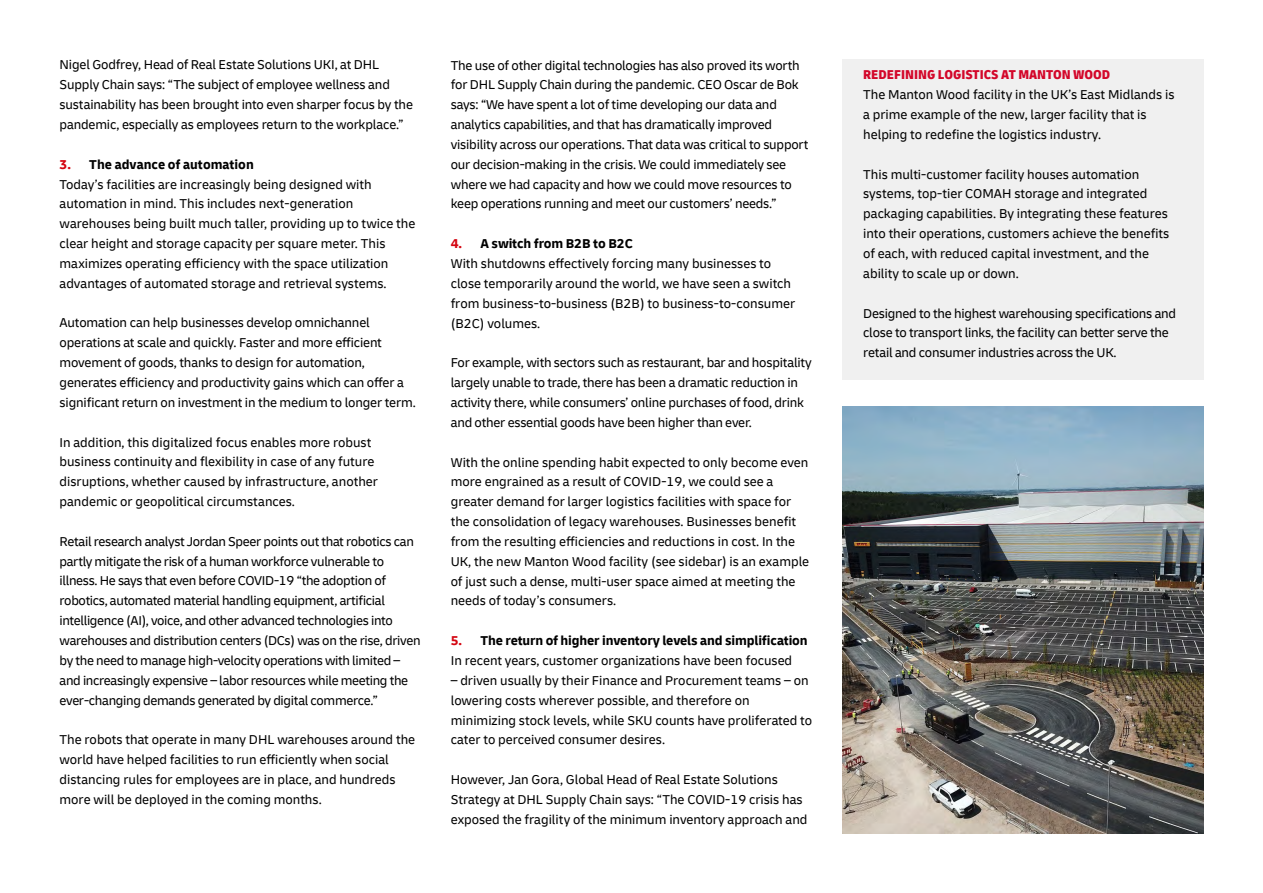
<style>
.page{position:relative;width:1263px;height:893px;background:#fff}
.page>*{position:absolute;margin:0;border:0;box-sizing:border-box;transform-origin:0 0}
.t1{font:13.5px/19.8px "Delivery";color:#000}
.t2{font:13.5px/19.8px "Delivery";letter-spacing:-.025em;color:#000}
.t3{font:13.5px/19.8px "Delivery";letter-spacing:-.02em;color:#000}
.t4{font:900 condensed 13.5px "Delivery";color:#d3072a}
.s1{font-weight:700;color:#d40511}
.s2{font-weight:700}
</style>
<div class="page">
<div style="left:842px;top:60px;width:361px;height:320px;background:#f0f0f0"></div>
<img style="left:842px;top:407px;width:361px;height:426px">
<p class="t1" style="left:60px;top:55px;width:355px">Nigel Godfrey, Head of Real Estate Solutions UKI, at DHL Supply Chain says: “The subject of employee wellness and sustainability has been brought into even sharper focus by the pandemic, especially as employees return to the workplace.”</p>
<p class="t1" style="left:60px;top:154px;width:357px"><span class="s1">3.</span> <span class="s2">The advance of automation<br></span>Today’s facilities are increasingly being designed with automation in mind. This includes next-generation warehouses being built much taller, providing up to twice the clear height and storage capacity per square meter. This maximizes operating efficiency with the space utilization advantages of automated storage and retrieval systems.</p>
<p class="t1" style="left:60px;top:313px;width:358px">Automation can help businesses develop omnichannel operations at scale and quickly. Faster and more efficient movement of goods, thanks to design for automation, generates efficiency and productivity gains which can offer a significant return on investment in the medium to longer term.</p>
<p class="t1" style="left:60px;top:432px;width:320px">In addition, this digitalized focus enables more robust business continuity and flexibility in case of any future disruptions, whether caused by infrastructure, another pandemic or geopolitical circumstances.</p>
<p class="t2" style="left:60px;top:531px;width:363px">Retail research analyst Jordan Speer points out that robotics can partly mitigate the risk of a human workforce vulnerable to illness. He says that even before COVID-19 “the adoption of robotics, automated material handling equipment, artificial intelligence (AI), voice, and other advanced technologies into warehouses and distribution centers (DCs) was on the rise, driven by the need to manage high-velocity operations with limited – and increasingly expensive – labor resources while meeting the ever-changing demands generated by digital commerce.”</p>
<p class="t1" style="left:60px;top:730px;width:357px">The robots that operate in many DHL warehouses around the world have helped facilities to run efficiently when social distancing rules for employees are in place, and hundreds more will be deployed in the coming months.</p>
<p class="t1" style="left:451px;top:55px;width:359px">The use of other digital technologies has also proved its worth for DHL Supply Chain during the pandemic. CEO Oscar de Bok says: “We have spent a lot of time developing our data and analytics capabilities, and that has dramatically improved visibility across our operations. That data was critical to support our decision-making in the crisis. We could immediately see where we had capacity and how we could move resources to keep operations running and meet our customers’ needs.”</p>
<p class="t1" style="left:451px;top:234px;width:346px"><span class="s1">4.</span> <span class="s2">A switch from B2B to B2C<br></span>With shutdowns effectively forcing many businesses to close temporarily around the world, we have seen a switch from business-to-business (B2B) to business-to-consumer (B2C) volumes.</p>
<p class="t1" style="left:451px;top:353px;width:362px">For example, with sectors such as restaurant, bar and hospitality largely unable to trade, there has been a dramatic reduction in activity there, while consumers’ online purchases of food, drink and other essential goods have been higher than ever.</p>
<p class="t1" style="left:451px;top:452px;width:360px">With the online spending habit expected to only become even more engrained as a result of COVID-19, we could see a greater demand for larger logistics facilities with space for the consolidation of legacy warehouses. Businesses benefit from the resulting efficiencies and reductions in cost. In the UK, the new Manton Wood facility (see sidebar) is an example of just such a dense, multi-user space aimed at meeting the needs of today’s consumers.</p>
<p class="t1" style="left:451px;top:631px;width:358px"><span class="s1">5.</span> <span class="s2">The return of higher inventory levels and simplification<br></span>In recent years, customer organizations have been focused</p>
<p class="t1" style="left:451px;top:670px;width:363px">– driven usually by their Finance and Procurement teams – on lowering costs wherever possible, and therefore on minimizing stock levels, while SKU counts have proliferated to cater to perceived consumer desires.</p>
<p class="t1" style="left:451px;top:769px;width:358px">However, Jan Gora, Global Head of Real Estate Solutions<br>Strategy at DHL Supply Chain says: “The COVID-19 crisis has exposed the fragility of the minimum inventory approach and</p>
<p class="t4" style="left:863px;top:67px;width:249px">REDEFINING LOGISTICS AT MANTON WOOD</p>
<p class="t1" style="left:863px;top:85px;width:313px">The Manton Wood facility in the UK’s East Midlands is a prime example of the new, larger facility that is helping to redefine the logistics industry.</p>
<p class="t1" style="left:863px;top:164px;width:307px">This multi-customer facility houses automation systems, top-tier COMAH storage and integrated packaging capabilities. By integrating these features into their operations, customers achieve the benefits of each, with reduced capital investment, and the ability to scale up or down.</p>
<p class="t3" style="left:863px;top:303px;width:314px">Designed to the highest warehousing specifications and close to transport links, the facility can better serve the retail and consumer industries across the UK.</p>
</div>
